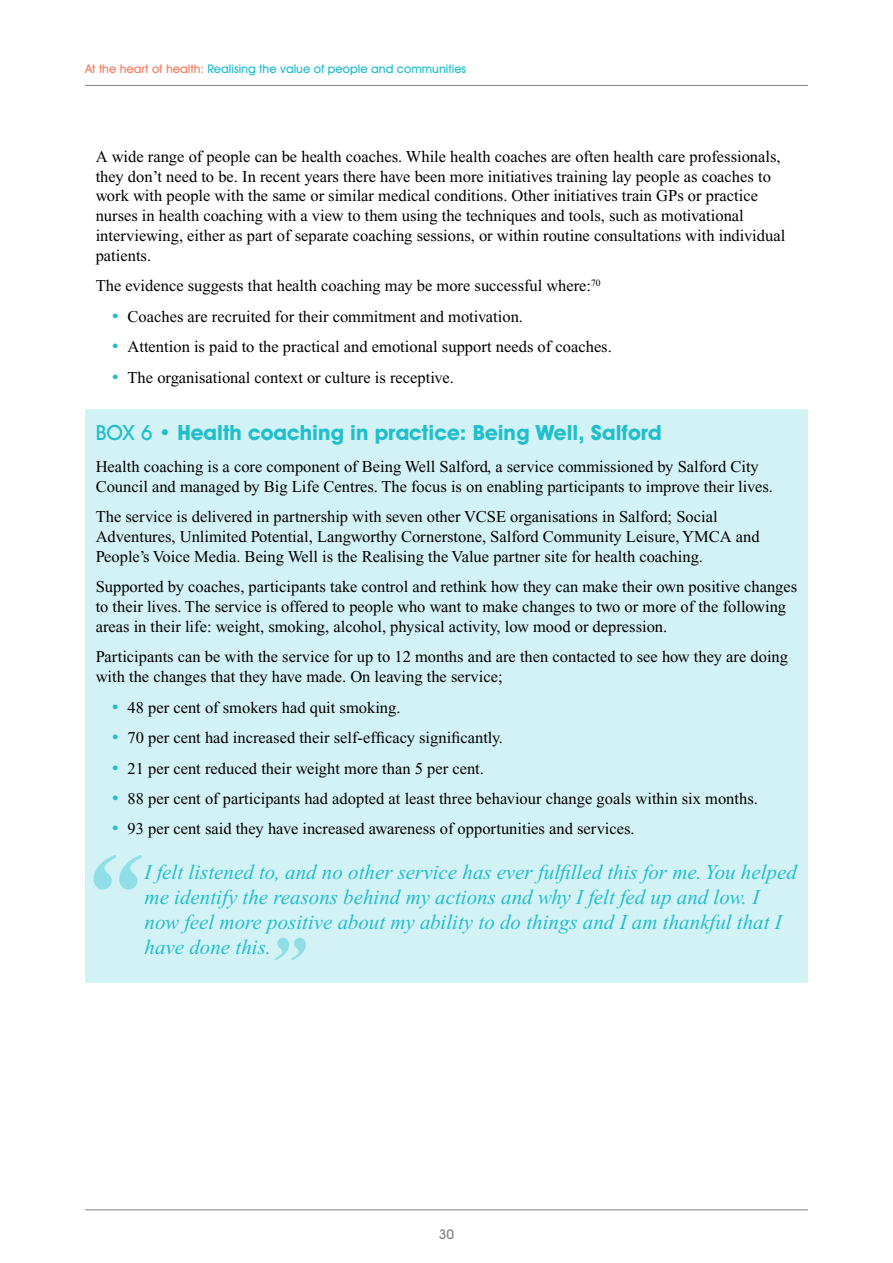
<style>
.page{position:relative;width:893px;height:1263px;background:#fff}
.page>*{position:absolute;margin:0;border:0;box-sizing:border-box;transform-origin:0 0}
.t1{font:italic 21px/25.2px "Times New Roman";color:#21becc}
.t2{font:700 21px "Avant Garde IT Cby BT";color:#21becc}
.t3{font:16.5px/19.8px "Times New Roman";color:#000}
.t4{font:500 13.5px "Avant Garde IT Cby BT";color:#7f847d}
.t5{font:500 12px "Avant Garde IT Cby BT";color:#21becc}
.s1{color:#f47e62}
.s2{font-family:"Avant Garde IT Cby BT";font-weight:500;color:#21becc}
.s3{font-weight:500}
</style>
<div class="page">
<hr style="left:85px;top:1209px;width:723px;height:1px;background:#7f847d">
<hr style="left:85px;top:85px;width:723px;height:1px;background:#7f847d">
<div style="left:85px;top:409px;width:723px;height:573px;background:#d3f2f5"></div>
<svg style="left:94px;top:855px;width:48px;height:35px"></svg>
<svg style="left:274px;top:938px;width:32px;height:22px"></svg>
<p class="t5" style="left:85px;top:61px;width:383px"><span class="s1">At the heart of health:</span> Realising the value of people and communities</p>
<p class="t3" style="left:96px;top:146px;width:691px">A wide range of people can be health coaches. While health coaches are often health care professionals, they don’t need to be. In recent years there have been more initiatives training lay people as coaches to work with people with the same or similar medical conditions. Other initiatives train GPs or practice nurses in health coaching with a view to them using the techniques and tools, such as motivational interviewing, either as part of separate coaching sessions, or within routine consultations with individual patients.</p>
<p class="t3" style="left:96px;top:276px;width:507px">The evidence suggests that health coaching may be more successful where:<sup>70</sup></p>
<p class="t3" style="left:111px;top:306px;width:414px"><span class="s2">•</span> Coaches are recruited for their commitment and motivation.</p>
<p class="t3" style="left:111px;top:337px;width:503px"><span class="s2">•</span> Attention is paid to the practical and emotional support needs of coaches.</p>
<p class="t3" style="left:111px;top:367px;width:345px"><span class="s2">•</span> The organisational context or culture is receptive.</p>
<p class="t2" style="left:96px;top:419px;width:568px"><span class="s3">BOX 6 •</span> Health coaching in practice: Being Well, Salford</p>
<p class="t3" style="left:96px;top:457px;width:679px">Health coaching is a core component of Being Well Salford, a service commissioned by Salford City<br>Council and managed by Big Life Centres. The focus is on enabling participants to improve their lives.</p>
<p class="t3" style="left:96px;top:507px;width:665px">The service is delivered in partnership with seven other VCSE organisations in Salford; Social<br>Adventures, Unlimited Potential, Langworthy Cornerstone, Salford Community Leisure, YMCA and<br>People’s Voice Media. Being Well is the Realising the Value partner site for health coaching.</p>
<p class="t3" style="left:96px;top:577px;width:703px">Supported by coaches, participants take control and rethink how they can make their own positive changes to their lives. The service is offered to people who want to make changes to two or more of the following areas in their life: weight, smoking, alcohol, physical activity, low mood or depression.</p>
<p class="t3" style="left:96px;top:647px;width:694px">Participants can be with the service for up to 12 months and are then contacted to see how they are doing with the changes that they have made. On leaving the service;</p>
<p class="t3" style="left:111px;top:697px;width:291px"><span class="s2">•</span> 48 per cent of smokers had quit smoking.</p>
<p class="t3" style="left:111px;top:728px;width:394px"><span class="s2">•</span> 70 per cent had increased their self-efficacy significantly.</p>
<p class="t3" style="left:111px;top:758px;width:375px"><span class="s2">•</span> 21 per cent reduced their weight more than 5 per cent.</p>
<p class="t3" style="left:111px;top:789px;width:649px"><span class="s2">•</span> 88 per cent of participants had adopted at least three behaviour change goals within six months.</p>
<p class="t3" style="left:111px;top:819px;width:526px"><span class="s2">•</span> 93 per cent said they have increased awareness of opportunities and services.</p>
<p class="t1" style="left:145px;top:859px;width:654px">I felt listened to, and no other service has ever fulfilled this for me. You helped me identify the reasons behind my actions and why I felt fed up and low. I now feel more positive about my ability to do things and I am thankful that I have done this.</p>
<p class="t4" style="left:439px;top:1226px;width:17px">30</p>
</div>
